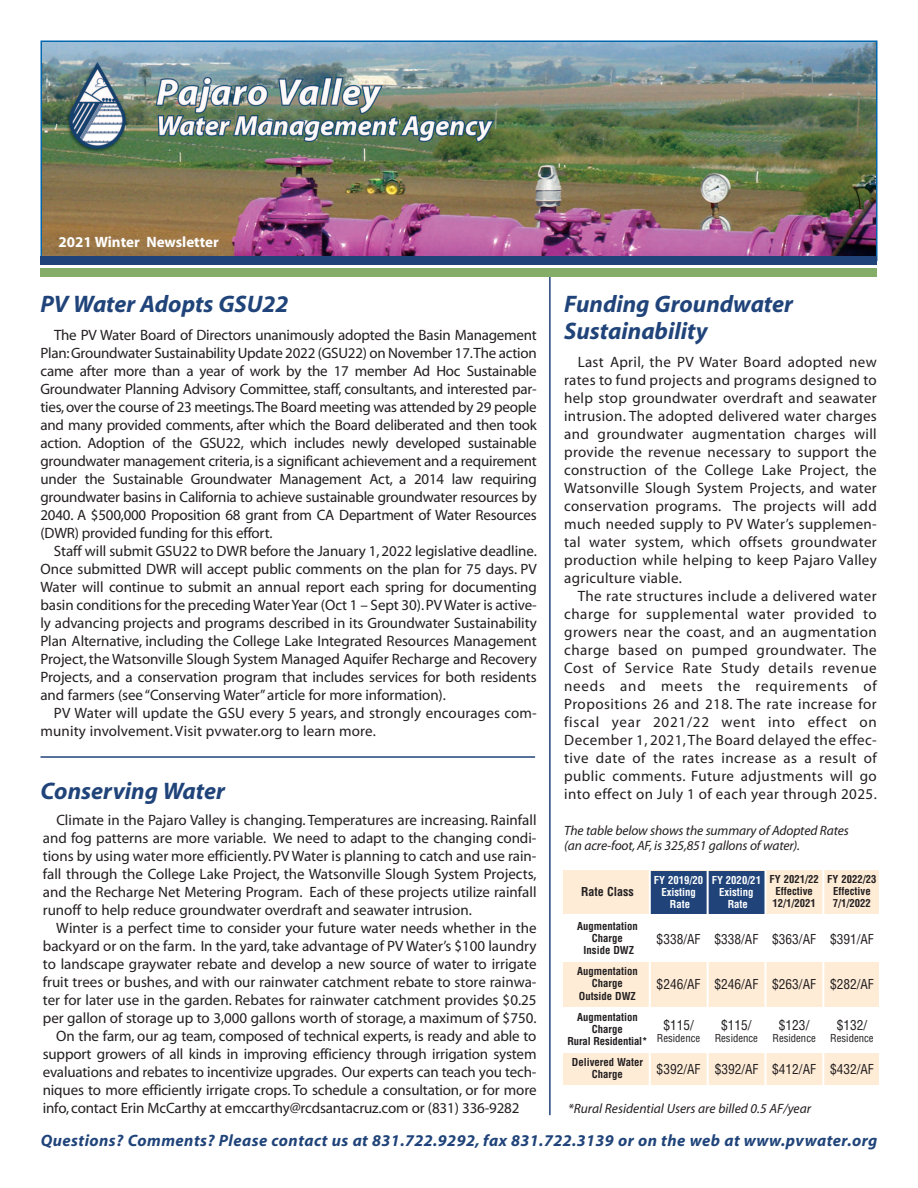
<style>
.page{position:relative;width:918px;height:1188px;background:#fff}
.page>*{position:absolute;margin:0;border:0;box-sizing:border-box;transform-origin:0 0}
.t1{font:italic 700 24px/27px "Myriad";color:#20447a}
.t2{font:italic 700 16.5px "Myriad";letter-spacing:.025em;color:#20447a}
.t3{font:15px/18px "Myriad";letter-spacing:-.005em;color:#231f20;text-align:justify}
.t4{font:700 15px "Myriad";color:#fff}
.t5{font:italic 13.5px/15px "Myriad";letter-spacing:-.01em;color:#231f20}
.t6{font:condensed 13.35px "Helvetica";color:#231f20}
.t7{font:700 condensed 12px "Helvetica";color:#231f20}
.t8{font:700 condensed 10.65px/12px "Helvetica";color:#231f20;text-align:center}
.t9{font:700 condensed 10.65px/12px "Helvetica";color:#fff;text-align:center}
.t10{font:condensed 10.65px "Helvetica";color:#231f20}
</style>
<div class="page">
<hr style="left:549px;top:270px;width:2px;height:845px;background:#20447a">
<img style="left:43px;top:43px;width:832px;height:213px">
<div style="left:40px;top:40px;width:838px;height:221px;border:2px solid #0066ae"></div>
<div style="left:40px;top:256px;width:838px;height:9px;background:#20447a"></div>
<div style="left:40px;top:268px;width:838px;height:9px;background:#84ad67"></div>
<hr style="left:40px;top:756px;width:495px;height:2px;background:#20447a">
<div style="left:563px;top:871px;width:316px;height:43px;background:#feecd7"></div>
<div style="left:563px;top:962px;width:316px;height:45px;background:#feecd7"></div>
<div style="left:563px;top:1054px;width:316px;height:31px;background:#feecd7"></div>
<div style="left:707px;top:871px;width:58px;height:43px;background:#20447a"></div>
<div style="left:650px;top:871px;width:57px;height:43px;background:#20447a"></div>
<hr style="left:649px;top:865px;width:2px;height:224px;background:#fff">
<hr style="left:707px;top:865px;width:2px;height:224px;background:#fff">
<hr style="left:764px;top:864px;width:3px;height:225px;background:#fff">
<hr style="left:822px;top:868px;width:2px;height:221px;background:#fff">
<p class="t4" style="left:59px;top:236px;width:162px">2021 Winter Newsletter</p>
<h1 class="t1" style="left:40px;top:293px;width:250px">PV Water Adopts GSU22</h1>
<p class="t3" style="left:40px;top:327px;width:498px;text-indent:14px">The PV Water Board of Directors unanimously adopted the Basin Management Plan:Groundwater Sustainability Update 2022 (GSU22) on November 17.The action came after more than a year of work by the 17 member Ad Hoc Sustainable Groundwater Planning Advisory Committee, staff, consultants, and interested par&shy;ties,over the course of 23 meetings.The Board meeting was attended by 29 people and many provided comments, after which the Board deliberated and then took action. Adoption of the GSU22, which includes newly developed sustainable groundwater management criteria, is a significant achievement and a requirement under the Sustainable Groundwater Management Act, a 2014 law requiring groundwater basins in California to achieve sustainable groundwater resources by 2040. A $500,000 Proposition 68 grant from CA Department of Water Resources (DWR) provided funding for this effort.</p>
<p class="t3" style="left:40px;top:543px;width:498px;text-indent:13px">Staff will submit GSU22 to DWR before the January 1, 2022 legislative deadline.<br>Once submitted DWR will accept public comments on the plan for 75 days. PV Water will continue to submit an annual report each spring for documenting basin conditions for the preceding Water Year (Oct 1 – Sept 30).PV Water is active&shy;ly advancing projects and programs described in its Groundwater Sustainability Plan Alternative, including the College Lake Integrated Resources Management Project,the Watsonville Slough System Managed Aquifer Recharge and Recovery Projects, and a conservation program that includes services for both residents and farmers (see“Conserving Water” article for more information).</p>
<p class="t3" style="left:40px;top:705px;width:498px;text-indent:13px">PV Water will update the GSU every 5 years, and strongly encourages com&shy;munity involvement. Visit pvwater.org to learn more.</p>
<h1 class="t1" style="left:40px;top:780px;width:186px">Conserving Water</h1>
<p class="t3" style="left:43px;top:812px;width:495px;text-indent:14px">Climate in the Pajaro Valley is changing. Temperatures are increasing. Rainfall and fog patterns are more variable. We need to adapt to the changing condi&shy;tions by using water more efficiently.PV Water is planning to catch and use rain&shy;fall through the College Lake Project, the Watsonville Slough System Projects, and the Recharge Net Metering Program. Each of these projects utilize rainfall runoff to help reduce groundwater overdraft and seawater intrusion.</p>
<p class="t3" style="left:56px;top:920px;width:482px">Winter is a perfect time to consider your future water needs whether in the</p>
<p class="t3" style="left:43px;top:938px;width:495px">backyard or on the farm. In the yard,take advantage of PV Water’s $100 laundry</p>
<p class="t3" style="left:43px;top:956px;width:495px">to landscape graywater rebate and develop a new source of water to irrigate</p>
<p class="t3" style="left:43px;top:974px;width:495px">fruit trees or bushes, and with our rainwater catchment rebate to store rainwa-</p>
<p class="t3" style="left:43px;top:992px;width:495px">ter for later use in the garden. Rebates for rainwater catchment provides $0.25</p>
<p class="t3" style="left:43px;top:1010px;width:495px">per gallon of storage up to 3,000 gallons worth of storage, a maximum of $750.</p>
<p class="t3" style="left:56px;top:1028px;width:482px">On the farm, our ag team, composed of technical experts, is ready and able to</p>
<p class="t3" style="left:43px;top:1046px;width:495px">support growers of all kinds in improving efficiency through irrigation system</p>
<p class="t3" style="left:43px;top:1064px;width:495px">evaluations and rebates to incentivize upgrades. Our experts can teach you tech-</p>
<p class="t3" style="left:43px;top:1082px;width:495px">niques to more efficiently irrigate crops. To schedule a consultation, or for more</p>
<p class="t3" style="left:43px;top:1100px;width:478px">info, contact Erin McCarthy at emccarthy@rcdsantacruz.com or (831) 336-9282</p>
<h1 class="t1" style="left:564px;top:293px;width:230px">Funding Groundwater<br>Sustainability</h1>
<p class="t3" style="left:564px;top:355px;width:314px;text-indent:14px">Last April, the PV Water Board adopted new rates to fund projects and programs designed to help stop groundwater overdraft and seawater intrusion. The adopted delivered water charges and groundwater augmentation charges will provide the revenue necessary to support the construction of the College Lake Project, the Watsonville Slough System Projects, and water conservation programs. The projects will add much needed supply to PV Water’s supplemen&shy;tal water system, which offsets groundwater production while helping to keep Pajaro Valley agriculture viable.</p>
<p class="t3" style="left:564px;top:589px;width:314px;text-indent:14px">The rate structures include a delivered water charge for supplemental water provided to growers near the coast, and an augmentation charge based on pumped groundwater. The Cost of Service Rate Study details revenue needs and meets the requirements of Propositions 26 and 218. The rate increase for fiscal year 2021/22 went into effect on December 1, 2021,The Board delayed the effec&shy;tive date of the rates increase as a result of public comments. Future adjustments will go into effect on July 1 of each year through 2025.</p>
<p class="t5" style="left:564px;top:824px;width:286px">The table below shows the summary of Adopted Rates (an acre-foot,AF, is 325,851 gallons of water).</p>
<p class="t7" style="left:581px;top:885px;width:54px">Rate Class</p>
<p class="t9" style="left:654px;top:874px;width:51px">FY 2019/20<br>Existing<br>Rate</p>
<p class="t9" style="left:712px;top:874px;width:51px">FY 2020/21<br>Existing<br>Rate</p>
<p class="t8" style="left:770px;top:874px;width:51px;text-align:left">FY 2021/22<br>Effective<br>12/1/2021</p>
<p class="t8" style="left:827px;top:874px;width:51px">FY 2022/23<br>Effective<br>7/1/2022</p>
<p class="t8" style="left:577px;top:920px;width:62px">Augmentation<br>Charge<br>Inside DWZ</p>
<p class="t8" style="left:577px;top:966px;width:62px">Augmentation<br>Charge<br>Outside DWZ</p>
<p class="t8" style="left:567px;top:1011px;width:82px">Augmentation<br>Charge<br>Rural Residential*</p>
<p class="t8" style="left:572px;top:1057px;width:73px">Delivered Water<br>Charge</p>
<p class="t6" style="left:657px;top:931px;width:219px">$338/AF $338/AF $363/AF $391/AF</p>
<p class="t6" style="left:657px;top:977px;width:219px">$246/AF $246/AF $263/AF $282/AF</p>
<p class="t6" style="left:837px;top:1017px;width:32px">$132/</p>
<p class="t10" style="left:830px;top:1032px;width:45px">Residence</p>
<p class="t6" style="left:663px;top:1017px;width:32px">$115/</p>
<p class="t10" style="left:657px;top:1032px;width:45px">Residence</p>
<p class="t6" style="left:657px;top:1061px;width:219px">$392/AF $392/AF $412/AF $432/AF</p>
<p class="t6" style="left:721px;top:1017px;width:32px">$115/</p>
<p class="t10" style="left:715px;top:1032px;width:45px">Residence</p>
<p class="t6" style="left:779px;top:1017px;width:32px">$123/</p>
<p class="t10" style="left:772px;top:1032px;width:45px">Residence</p>
<p class="t5" style="left:568px;top:1102px;width:244px">*Rural Residential Users are billed 0.5 AF/year</p>
<p class="t2" style="left:41px;top:1134px;width:838px">Questions? Comments? Please contact us at 831.722.9292, fax 831.722.3139 or on the web at www.pvwater.org</p>
</div>
